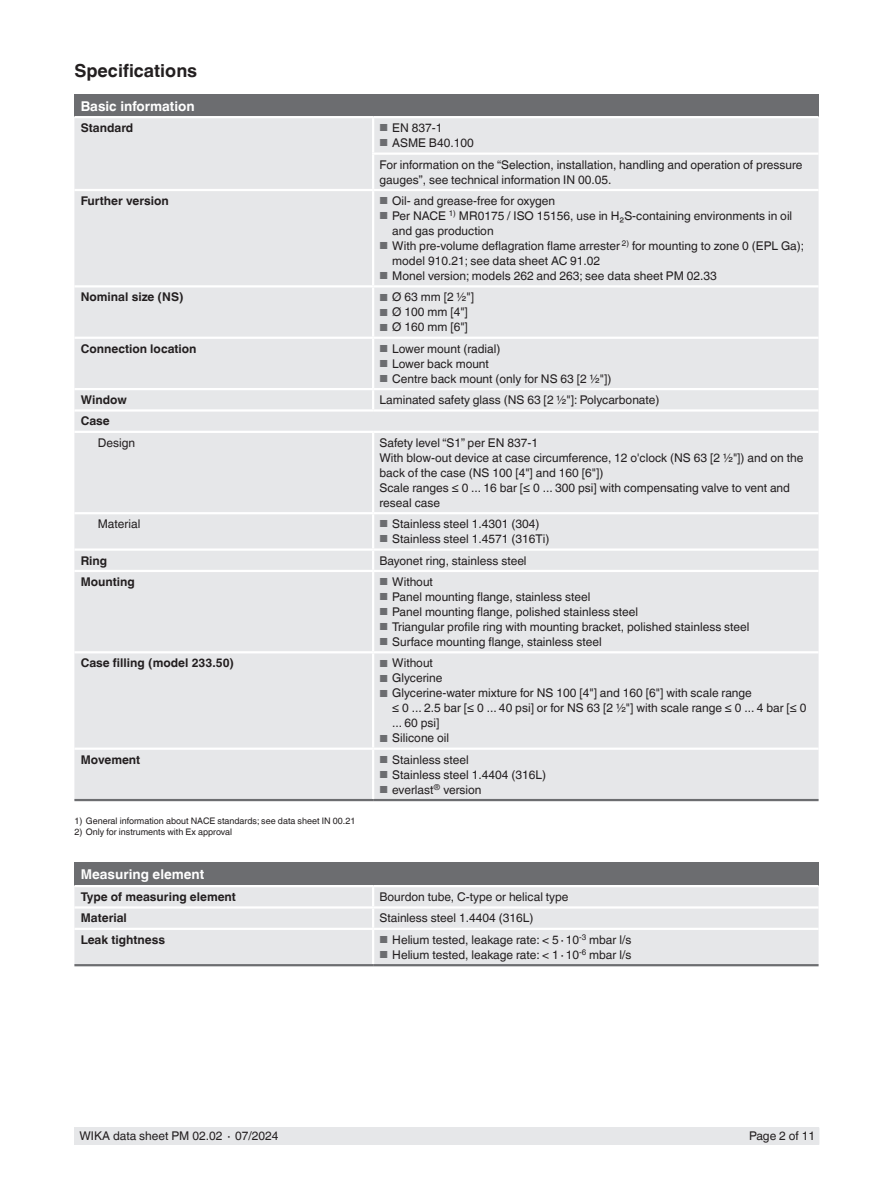
<style>
.page{position:relative;width:893px;height:1188px;background:#fff}
.page>*{position:absolute;margin:0;border:0;box-sizing:border-box;transform-origin:0 0}
.t1{font:700 18px "Helvetica World";color:#231f20}
.t2{font:700 13.5px "Helvetica World";color:#fff}
.t3{font:12px/15px "Helvetica World";color:#231f20}
.t4{font:700 12px "Helvetica World";color:#231f20}
.t5{font:9px "Helvetica World";color:#231f20}
.s1{font-size:10.2px;color:#6c6d70}
</style>
<div class="page">
<div style="left:74px;top:1127px;width:745px;height:18px;background:#e6e7e9"></div>
<div style="left:74px;top:95px;width:745px;height:22px;background:#6c6d70"></div>
<div style="left:74px;top:118px;width:745px;height:681px;background:#e6e7e9"></div>
<hr style="left:74px;top:285px;width:299px;height:3px;background:#fff">
<hr style="left:373px;top:285px;width:446px;height:3px;background:#fff">
<hr style="left:74px;top:799px;width:299px;height:2px;background:#6c6d70">
<hr style="left:373px;top:799px;width:446px;height:2px;background:#6c6d70">
<svg style="left:372px;top:551px;width:2px;height:19px"></svg>
<hr style="left:372px;top:572px;width:2px;height:79px;background:#fff">
<hr style="left:372px;top:653px;width:2px;height:95px;background:#fff">
<hr style="left:372px;top:750px;width:2px;height:49px;background:#fff">
<hr style="left:74px;top:189px;width:299px;height:2px;background:#fff">
<hr style="left:372px;top:191px;width:2px;height:94px;background:#fff">
<hr style="left:373px;top:189px;width:446px;height:2px;background:#fff">
<hr style="left:74px;top:116px;width:299px;height:2px;background:#fff">
<hr style="left:373px;top:116px;width:446px;height:2px;background:#fff">
<hr style="left:372px;top:288px;width:2px;height:49px;background:#fff">
<hr style="left:372px;top:339px;width:2px;height:49px;background:#fff">
<hr style="left:74px;top:388px;width:299px;height:2px;background:#fff">
<hr style="left:373px;top:388px;width:446px;height:2px;background:#fff">
<svg style="left:372px;top:390px;width:2px;height:19px"></svg>
<hr style="left:373px;top:512px;width:446px;height:2px;background:#fff">
<hr style="left:74px;top:548px;width:299px;height:3px;background:#fff">
<hr style="left:373px;top:548px;width:446px;height:3px;background:#fff">
<hr style="left:74px;top:570px;width:299px;height:2px;background:#fff">
<hr style="left:373px;top:570px;width:446px;height:2px;background:#fff">
<hr style="left:74px;top:651px;width:299px;height:2px;background:#fff">
<hr style="left:373px;top:651px;width:446px;height:2px;background:#fff">
<hr style="left:74px;top:748px;width:299px;height:2px;background:#fff">
<hr style="left:373px;top:748px;width:446px;height:2px;background:#fff">
<hr style="left:372px;top:433px;width:2px;height:79px;background:#fff">
<hr style="left:74px;top:512px;width:299px;height:2px;background:#fff">
<hr style="left:372px;top:514px;width:2px;height:34px;background:#fff">
<hr style="left:372px;top:153px;width:447px;height:2px;background:#fff">
<hr style="left:372px;top:118px;width:2px;height:35px;background:#fff">
<hr style="left:372px;top:155px;width:2px;height:34px;background:#fff">
<hr style="left:74px;top:409px;width:299px;height:3px;background:#fff">
<hr style="left:373px;top:409px;width:446px;height:3px;background:#fff">
<hr style="left:74px;top:431px;width:299px;height:2px;background:#fff">
<hr style="left:373px;top:431px;width:446px;height:2px;background:#fff">
<hr style="left:74px;top:337px;width:299px;height:2px;background:#fff">
<hr style="left:373px;top:337px;width:446px;height:2px;background:#fff">
<div style="left:74px;top:863px;width:745px;height:23px;background:#6c6d70"></div>
<div style="left:74px;top:887px;width:745px;height:77px;background:#e6e7e9"></div>
<hr style="left:372px;top:930px;width:2px;height:34px;background:#fff">
<hr style="left:74px;top:906px;width:299px;height:3px;background:#fff">
<hr style="left:373px;top:906px;width:446px;height:3px;background:#fff">
<hr style="left:74px;top:964px;width:299px;height:2px;background:#6c6d70">
<hr style="left:373px;top:964px;width:446px;height:2px;background:#6c6d70">
<svg style="left:372px;top:887px;width:2px;height:41px"></svg>
<hr style="left:74px;top:885px;width:299px;height:2px;background:#fff">
<hr style="left:373px;top:885px;width:446px;height:2px;background:#fff">
<hr style="left:74px;top:928px;width:299px;height:2px;background:#fff">
<hr style="left:373px;top:928px;width:446px;height:2px;background:#fff">
<h1 class="t1" style="left:74px;top:60px;width:124px">Specifications</h1>
<p class="t2" style="left:81px;top:98px;width:115px">Basic information</p>
<p class="t4" style="left:81px;top:121px;width:54px">Standard</p>
<p class="t3" style="left:379px;top:120px;width:64px"><span class="s1">■</span> EN 837-1</p>
<p class="t3" style="left:379px;top:132px;width:424px;line-height:21.5px"><span class="s1">■</span> ASME B40.100<br>For information on the “Selection, installation, handling and operation of pressure</p>
<p class="t3" style="left:379px;top:172px;width:233px">gauges”, see technical information IN 00.05.</p>
<p class="t4" style="left:81px;top:194px;width:89px">Further version</p>
<p class="t3" style="left:379px;top:193px;width:177px"><span class="s1">■</span> Oil- and grease-free for oxygen</p>
<p class="t3" style="left:392px;top:208px;width:401px;text-indent:-13px"><span class="s1">■</span> Per NACE <sup>1)</sup> MR0175 / ISO 15156, use in H₂S-containing environments in oil and gas production</p>
<p class="t3" style="left:392px;top:238px;width:413px;text-indent:-13px"><span class="s1">■</span> With pre-volume deflagration flame arrester <sup>2)</sup> for mounting to zone 0 (EPL Ga); model 910.21; see data sheet AC 91.02</p>
<p class="t3" style="left:379px;top:268px;width:339px"><span class="s1">■</span> Monel version; models 262 and 263; see data sheet PM 02.33</p>
<p class="t4" style="left:81px;top:290px;width:104px">Nominal size (NS)</p>
<p class="t3" style="left:379px;top:290px;width:96px"><span class="s1">■</span> Ø 63 mm [2 ½"]</p>
<p class="t3" style="left:379px;top:305px;width:90px"><span class="s1">■</span> Ø 100 mm [4"]</p>
<p class="t3" style="left:379px;top:320px;width:90px"><span class="s1">■</span> Ø 160 mm [6"]</p>
<p class="t4" style="left:81px;top:342px;width:117px">Connection location</p>
<p class="t3" style="left:379px;top:341px;width:122px"><span class="s1">■</span> Lower mount (radial)</p>
<p class="t3" style="left:379px;top:356px;width:111px"><span class="s1">■</span> Lower back mount</p>
<p class="t3" style="left:379px;top:371px;width:233px"><span class="s1">■</span> Centre back mount (only for NS 63 [2 ½"])</p>
<p class="t4" style="left:81px;top:393px;width:48px">Window</p>
<p class="t3" style="left:379px;top:392px;width:281px">Laminated safety glass (NS 63 [2 ½"]: Polycarbonate)</p>
<p class="t4" style="left:81px;top:414px;width:30px">Case</p>
<p class="t3" style="left:98px;top:435px;width:39px">Design</p>
<p class="t3" style="left:379px;top:435px;width:425px">Safety level “S1” per EN 837-1<br>With blow-out device at case circumference, 12 o'clock (NS 63 [2 ½"]) and on the back of the case (NS 100 [4"] and 160 [6"])<br>Scale ranges ≤ 0 ... 16 bar [≤ 0 ... 300 psi] with compensating valve to vent and reseal case</p>
<p class="t3" style="left:98px;top:517px;width:44px">Material</p>
<p class="t3" style="left:379px;top:517px;width:161px"><span class="s1">■</span> Stainless steel 1.4301 (304)</p>
<p class="t3" style="left:379px;top:532px;width:171px"><span class="s1">■</span> Stainless steel 1.4571 (316Ti)</p>
<p class="t4" style="left:81px;top:553px;width:28px">Ring</p>
<p class="t3" style="left:379px;top:553px;width:149px">Bayonet ring, stainless steel</p>
<p class="t4" style="left:81px;top:575px;width:56px">Mounting</p>
<p class="t3" style="left:379px;top:574px;width:55px"><span class="s1">■</span> Without</p>
<p class="t3" style="left:379px;top:589px;width:212px"><span class="s1">■</span> Panel mounting flange, stainless steel</p>
<p class="t3" style="left:379px;top:604px;width:260px"><span class="s1">■</span> Panel mounting flange, polished stainless steel</p>
<p class="t3" style="left:379px;top:619px;width:371px"><span class="s1">■</span> Triangular profile ring with mounting bracket, polished stainless steel</p>
<p class="t3" style="left:379px;top:634px;width:224px"><span class="s1">■</span> Surface mounting flange, stainless steel</p>
<p class="t4" style="left:81px;top:656px;width:155px">Case filling (model 233.50)</p>
<p class="t3" style="left:379px;top:656px;width:55px"><span class="s1">■</span> Without</p>
<p class="t3" style="left:379px;top:671px;width:64px"><span class="s1">■</span> Glycerine</p>
<p class="t3" style="left:392px;top:686px;width:416px;text-indent:-13px"><span class="s1">■</span> Glycerine-water mixture for NS 100 [4"] and 160 [6"] with scale range<br>≤ 0 ... 2.5 bar [≤ 0 ... 40 psi] or for NS 63 [2 ½"] with scale range ≤ 0 ... 4 bar [≤ 0 ... 60 psi]</p>
<p class="t3" style="left:379px;top:731px;width:71px"><span class="s1">■</span> Silicone oil</p>
<p class="t4" style="left:81px;top:753px;width:61px">Movement</p>
<p class="t3" style="left:379px;top:752px;width:91px"><span class="s1">■</span> Stainless steel</p>
<p class="t3" style="left:379px;top:767px;width:168px"><span class="s1">■</span> Stainless steel 1.4404 (316L)</p>
<p class="t3" style="left:379px;top:782px;width:104px"><span class="s1">■</span> everlast<sup>®</sup> version</p>
<p class="t5" style="left:74px;top:816px;width:282px">1) General information about NACE standards; see data sheet IN 00.21</p>
<p class="t5" style="left:74px;top:826px;width:159px">2) Only for instruments with Ex approval</p>
<p class="t2" style="left:81px;top:866px;width:125px">Measuring element</p>
<p class="t4" style="left:81px;top:890px;width:157px">Type of measuring element</p>
<p class="t3" style="left:379px;top:889px;width:191px">Bourdon tube, C-type or helical type</p>
<p class="t4" style="left:81px;top:911px;width:48px">Material</p>
<p class="t3" style="left:379px;top:911px;width:155px">Stainless steel 1.4404 (316L)</p>
<p class="t4" style="left:81px;top:933px;width:86px">Leak tightness</p>
<p class="t3" style="left:379px;top:932px;width:253px"><span class="s1">■</span> Helium tested, leakage rate: &lt; 5∙10<sup>-3</sup> mbar l/s</p>
<p class="t3" style="left:379px;top:947px;width:253px"><span class="s1">■</span> Helium tested, leakage rate: &lt; 1∙10<sup>-6</sup> mbar l/s</p>
<p class="t3" style="left:80px;top:1129px;width:201px">WIKA data sheet PM 02.02 ∙ 07/2024</p>
<p class="t3" style="left:749px;top:1129px;width:68px">Page 2 of 11</p>
</div>
